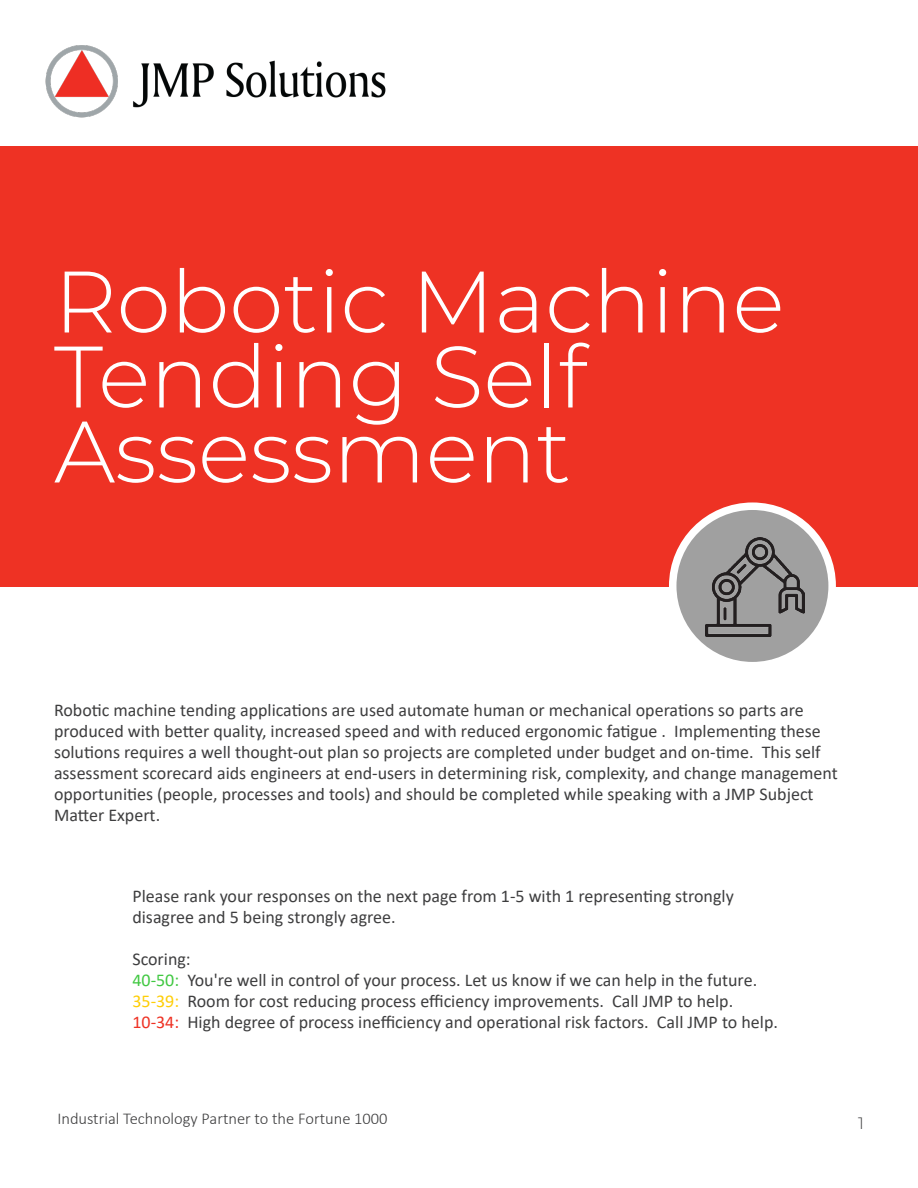
<style>
.page{position:relative;width:918px;height:1188px;background:#fff}
.page>*{position:absolute;margin:0;border:0;box-sizing:border-box;transform-origin:0 0}
.title_1_copy{font:300 87px/75px "Montserrat";color:#fff}
.title_1_alt{font:18px/21px "Calibri";color:#3e3e3f}
.BT_copy{font:300 16.5px "Calibri";color:#3e3e3f}
.t1{font:300 16.5px "Montserrat";color:#3e3e3f}
.s1{color:#41c842}
.s2{color:#fece08}
.s3{color:#ee3224}
</style>
<div class="page">
<div style="left:0;top:146px;width:918px;height:441px;background:#ee3224"></div>
<img style="left:45px;top:45px;width:341px;height:73px">
<div style="left:673px;top:506px;width:159px;height:160px;background:#a0a0a0;border-radius:50%"></div>
<div style="left:669px;top:502px;width:167px;height:167px;border:8px solid #fff;border-radius:50%"></div>
<img style="left:706px;top:537px;width:99px;height:99px">
<p class="title_1_copy" style="left:54px;top:261px;width:732px">Robotic Machine<br>Tending Self<br>Assessment</p>
<p class="title_1_alt" style="left:54px;top:699px;width:785px">Robotic machine tending applications are used automate human or mechanical operations so parts are produced with better quality, increased speed and with reduced ergonomic fatigue . Implementing these solutions requires a well thought-out plan so projects are completed under budget and on-time. This self assessment scorecard aids engineers at end-users in determining risk, complexity, and change management opportunities (people, processes and tools) and should be completed while speaking with a JMP Subject Matter Expert.</p>
<p class="title_1_alt" style="left:132px;top:885px;width:603px">Please rank your responses on the next page from 1-5 with 1 representing strongly disagree and 5 being strongly agree.</p>
<p class="title_1_alt" style="left:132px;top:948px;width:60px">Scoring:</p>
<p class="title_1_alt" style="left:132px;top:969px;width:626px"><span class="s1">40-50:</span> You're well in control of your process. Let us know if we can help in the future.</p>
<p class="title_1_alt" style="left:132px;top:990px;width:602px"><span class="s2">35-39:</span> Room for cost reducing process efficiency improvements. Call JMP to help.</p>
<p class="title_1_alt" style="left:132px;top:1011px;width:647px"><span class="s3">10-34:</span> High degree of process inefficiency and operational risk factors. Call JMP to help.</p>
<p class="BT_copy" style="left:57px;top:1109px;width:332px">Industrial Technology Partner to the Fortune 1000</p>
<p class="t1" style="left:858px;top:1112px;width:7px">1</p>
</div>
